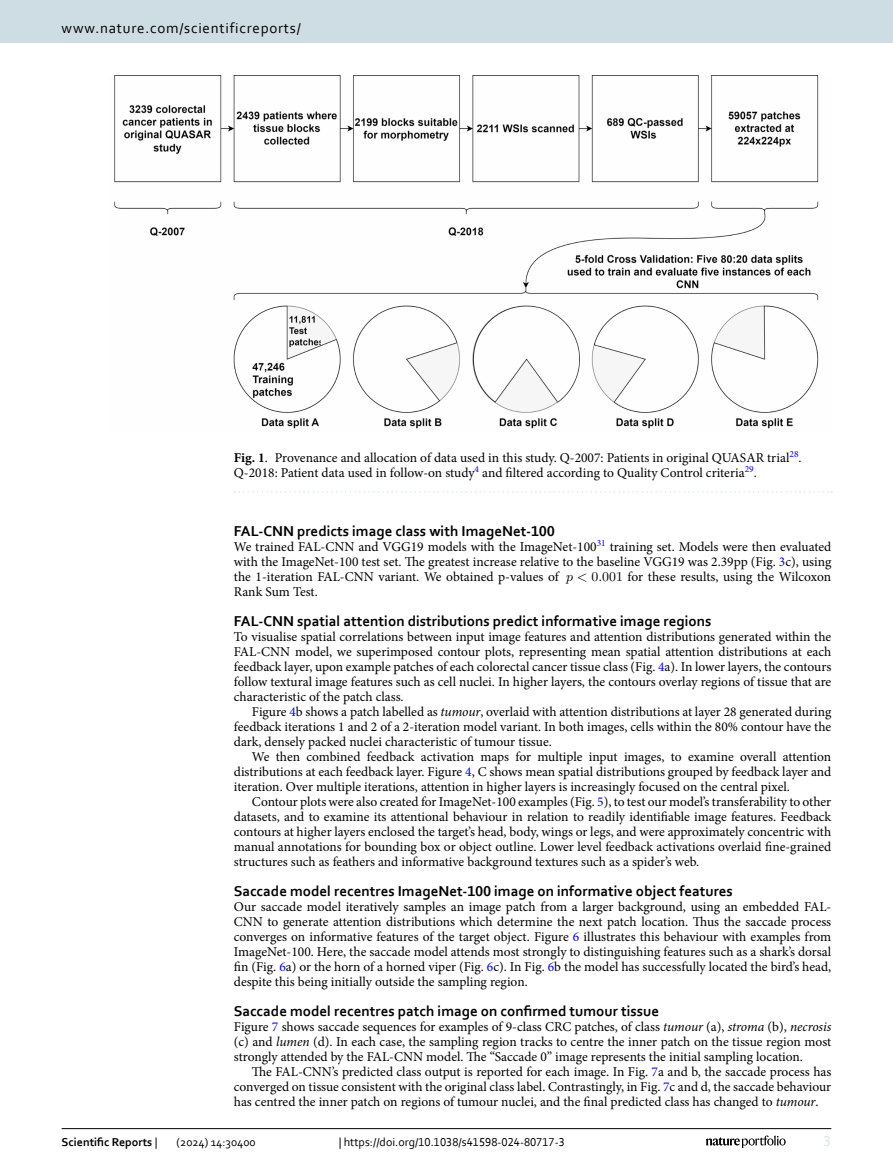
<style>
.page{position:relative;width:893px;height:1174px;background:#fff}
.page>*{position:absolute;margin:0;border:0;box-sizing:border-box;transform-origin:0 0}
.Head_2{font:700 15px "Corbel";color:#000}
.t1{font:15px "Corbel";letter-spacing:.05em;color:#000}
.t2{font:15px "Corbel";color:#d9e4eb}
.Body_Text{font:13.5px/15px "Minion Pro";color:#000;text-align:justify}
.Body_Text_Indent{font:13.5px/15px "Minion Pro";letter-spacing:-.005em;color:#000;text-align:justify}
.Figure_Caption{font:13.5px/15px "Minion Pro";color:#000}
.t3{font:12px "Corbel";color:#000}
.t4{font:700 12px "Corbel";color:#000}
.s1{font-weight:700}
.s2{color:#00f}
.s3{font-family:"LM Math Italic 9"}
.s4{font-family:"LM Roman 9"}
.s5{font-style:italic}
.s6{font-weight:400}
</style>
<div class="page">
<img style="left:114px;top:76px;width:705px;height:353px">
<svg style="left:235px;top:491px;width:597px;height:1px"></svg>
<hr style="left:62px;top:1128px;width:769px;height:1px;background:#000">
<svg style="left:706px;top:1135px;width:80px;height:12px"></svg>
<div style="left:0;top:0;width:893px;height:43px;background:#cedde4"></div>
<p class="t1" style="left:62px;top:18px;width:241px">www.nature.com/scientificreports/</p>
<p class="Figure_Caption" style="left:234px;top:450px;width:569px"><span class="s1">Fig. 1</span>. Provenance and allocation of data used in this study. Q-2007: Patients in original QUASAR trial<sup>28</sup>.<br>Q-2018: Patient data used in follow-on study<sup>4</sup> and filtered according to Quality Control criteria<sup>29</sup>.</p>
<p class="Head_2" style="left:234px;top:521px;width:322px">FAL-CNN predicts image class with ImageNet-100</p>
<p class="Body_Text" style="left:234px;top:539px;width:599px">We trained FAL-CNN and VGG19 models with the ImageNet-100<sup>31</sup> training set. Models were then evaluated with the ImageNet-100 test set. The greatest increase relative to the baseline VGG19 was 2.39pp (Fig. <span class="s2">3</span>c), using the 1-iteration FAL-CNN variant. We obtained p-values of</p>
<p class="Body_Text" style="left:566px;top:569px;width:267px"><span class="s3">p &lt;</span> <span class="s4">0</span><span class="s3">.</span><span class="s4">001</span> for these results, using the Wilcoxon</p>
<p class="Body_Text" style="left:234px;top:584px;width:85px">Rank Sum Test.</p>
<p class="Head_2" style="left:234px;top:611px;width:479px">FAL-CNN spatial attention distributions predict informative image regions</p>
<p class="Body_Text" style="left:234px;top:629px;width:599px">To visualise spatial correlations between input image features and attention distributions generated within the FAL-CNN model, we superimposed contour plots, representing mean spatial attention distributions at each feedback layer, upon example patches of each colorectal cancer tissue class (Fig. <span class="s2">4</span>a). In lower layers, the contours follow textural image features such as cell nuclei. In higher layers, the contours overlay regions of tissue that are characteristic of the patch class.</p>
<p class="Body_Text_Indent" style="left:234px;top:704px;width:599px;text-indent:18px">Figure <span class="s2">4</span>b shows a patch labelled as <span class="s5">tumour</span>, overlaid with attention distributions at layer 28 generated during feedback iterations 1 and 2 of a 2-iteration model variant. In both images, cells within the 80% contour have the dark, densely packed nuclei characteristic of tumour tissue.</p>
<p class="Body_Text_Indent" style="left:234px;top:749px;width:599px;text-indent:18px">We then combined feedback activation maps for multiple input images, to examine overall attention distributions at each feedback layer. Figure <span class="s2">4</span>, C shows mean spatial distributions grouped by feedback layer and iteration. Over multiple iterations, attention in higher layers is increasingly focused on the central pixel.</p>
<p class="Body_Text_Indent" style="left:234px;top:794px;width:599px;text-indent:18px">Contour plots were also created for ImageNet-100 examples (Fig. <span class="s2">5</span>), to test our model’s transferability to other datasets, and to examine its attentional behaviour in relation to readily identifiable image features. Feedback contours at higher layers enclosed the target’s head, body, wings or legs, and were approximately concentric with manual annotations for bounding box or object outline. Lower level feedback activations overlaid fine-grained structures such as feathers and informative background textures such as a spider’s web.</p>
<p class="Head_2" style="left:234px;top:881px;width:501px">Saccade model recentres ImageNet-100 image on informative object features</p>
<p class="Body_Text" style="left:234px;top:899px;width:599px">Our saccade model iteratively samples an image patch from a larger background, using an embedded FAL-CNN to generate attention distributions which determine the next patch location. Thus the saccade process converges on informative features of the target object. Figure <span class="s2">6</span> illustrates this behaviour with examples from ImageNet-100. Here, the saccade model attends most strongly to distinguishing features such as a shark’s dorsal fin (Fig. <span class="s2">6</span>a) or the horn of a horned viper (Fig. <span class="s2">6</span>c). In Fig. <span class="s2">6</span>b the model has successfully located the bird’s head, despite this being initially outside the sampling region.</p>
<p class="Head_2" style="left:234px;top:1001px;width:427px">Saccade model recentres patch image on confirmed tumour tissue</p>
<p class="Body_Text" style="left:234px;top:1019px;width:599px">Figure <span class="s2">7</span> shows saccade sequences for examples of 9-class CRC patches, of class <span class="s5">tumour</span> (a), <span class="s5">stroma</span> (b), <span class="s5">necrosis </span>(c) and <span class="s5">lumen</span> (d). In each case, the sampling region tracks to centre the inner patch on the tissue region most strongly attended by the FAL-CNN model. The “Saccade 0” image represents the initial sampling location.</p>
<p class="Body_Text_Indent" style="left:234px;top:1064px;width:599px;text-indent:18px">The FAL-CNN’s predicted class output is reported for each image. In Fig. <span class="s2">7</span>a and b, the saccade process has converged on tissue consistent with the original class label. Contrastingly, in Fig. <span class="s2">7</span>c and d, the saccade behaviour has centred the inner patch on regions of tumour nuclei, and the final predicted class has changed to <span class="s5">tumour</span>.</p>
<p class="t4" style="left:62px;top:1134px;width:97px">Scientific Reports <span class="s6">|</span></p>
<p class="t3" style="left:177px;top:1134px;width:81px">(2024) 14:30400</p>
<p class="t3" style="left:339px;top:1134px;width:228px">| https://doi.org/10.1038/s41598-024-80717-3</p>
<p class="t2" style="left:824px;top:1132px;width:9px">3</p>
</div>
